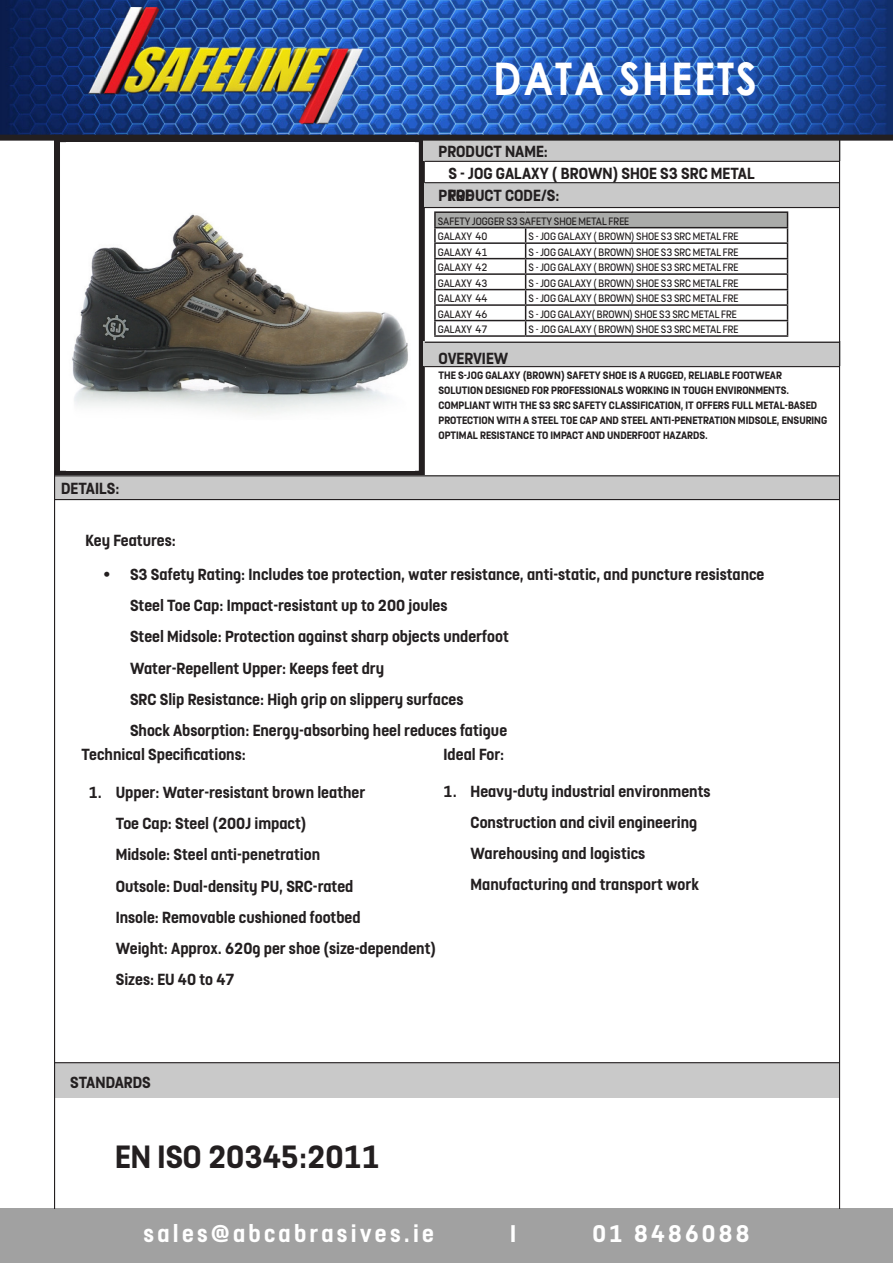
<style>
.page{position:relative;width:893px;height:1263px;background:#fff}
.page>*{position:absolute;margin:0;border:0;box-sizing:border-box;transform-origin:0 0}
.t1{font:700 45px "Century Gothic";letter-spacing:.045em;color:#fff;scale:.9 1}
.t2{font:700 36px "FS Dillon";color:#231f20}
.t3{font:700 27px "FS Dillon";letter-spacing:.12em;color:#fff}
.t4{font:700 18px/31.2px "FS Dillon";color:#231f20}
.t5{font:12px "FS Dillon";color:#231f20}
.t6{font:700 12px/15px "FS Dillon";color:#231f20}
</style>
<div class="page">
<img style="left:0;top:0;width:893px;height:135px">
<div style="left:0;top:1209px;width:893px;height:54px;background:#a1a1a1"></div>
<div style="left:54px;top:136px;width:371px;height:341px;border:6px solid #231f20"></div>
<div style="left:55px;top:1063px;width:784px;height:35px;background:#c9c9c9"></div>
<hr style="left:54px;top:1062px;width:785px;height:1px;background:#231f20">
<div style="left:423px;top:138px;width:417px;height:23px;background:#c9c9c9"></div>
<div style="left:423px;top:342px;width:417px;height:24px;background:#c9c9c9"></div>
<div style="left:54px;top:475px;width:785px;height:24px;background:#c9c9c9"></div>
<div style="left:424px;top:183px;width:415px;height:24px;background:#c9c9c9"></div>
<div style="left:0;top:135px;width:893px;height:6px;background:#231f20"></div>
<hr style="left:425px;top:342px;width:414px;height:1px;background:#231f20">
<hr style="left:425px;top:366px;width:414px;height:1px;background:#231f20">
<hr style="left:425px;top:161px;width:414px;height:1px;background:#231f20">
<hr style="left:425px;top:182px;width:414px;height:1px;background:#231f20">
<hr style="left:54px;top:475px;width:785px;height:1px;background:#231f20">
<hr style="left:54px;top:499px;width:785px;height:1px;background:#231f20">
<hr style="left:423px;top:207px;width:416px;height:1px;background:#231f20">
<hr style="left:54px;top:135px;width:1px;height:1074px;background:#231f20">
<hr style="left:839px;top:135px;width:1px;height:1074px;background:#231f20">
<img style="left:67px;top:214px;width:347px;height:257px">
<div style="left:435px;top:212px;width:352px;height:16px;background:#aaaba9"></div>
<hr style="left:434px;top:211px;width:92px;height:2px;background:#231f20">
<hr style="left:526px;top:211px;width:262px;height:2px;background:#231f20">
<hr style="left:434px;top:227px;width:92px;height:1px;background:#231f20">
<hr style="left:526px;top:227px;width:262px;height:1px;background:#231f20">
<hr style="left:434px;top:242px;width:92px;height:2px;background:#231f20">
<hr style="left:526px;top:242px;width:262px;height:2px;background:#231f20">
<hr style="left:434px;top:258px;width:92px;height:1px;background:#231f20">
<hr style="left:526px;top:258px;width:262px;height:1px;background:#231f20">
<hr style="left:434px;top:273px;width:92px;height:2px;background:#231f20">
<hr style="left:526px;top:273px;width:262px;height:2px;background:#231f20">
<hr style="left:434px;top:289px;width:92px;height:1px;background:#231f20">
<hr style="left:526px;top:289px;width:262px;height:1px;background:#231f20">
<hr style="left:434px;top:304px;width:92px;height:2px;background:#231f20">
<hr style="left:526px;top:304px;width:262px;height:2px;background:#231f20">
<hr style="left:434px;top:320px;width:92px;height:1px;background:#231f20">
<svg style="left:434px;top:213px;width:2px;height:122px"></svg>
<hr style="left:526px;top:320px;width:262px;height:1px;background:#231f20">
<svg style="left:525px;top:228px;width:1px;height:107px"></svg>
<svg style="left:787px;top:213px;width:1px;height:122px"></svg>
<hr style="left:434px;top:335px;width:92px;height:2px;background:#231f20">
<hr style="left:526px;top:335px;width:262px;height:2px;background:#231f20">
<p class="t1" style="left:493px;top:44px;width:294px">DATA SHEETS</p>
<p class="t4" style="left:438px;top:134px;width:111px">PRODUCT NAME:</p>
<p class="t4" style="left:448px;top:161px;width:308px;line-height:21.6px">S - JOG GALAXY ( BROWN) SHOE S3 SRC METAL<br>FRE</p>
<p class="t4" style="left:438px;top:178px;width:123px">PRODUCT CODE/S:</p>
<p class="t5" style="left:438px;top:213px;width:193px">SAFETY JOGGER S3 SAFETY SHOE METAL FREE</p>
<p class="t5" style="left:438px;top:228px;width:51px">GALAXY 40</p>
<p class="t5" style="left:529px;top:228px;width:211px">S - JOG GALAXY ( BROWN) SHOE S3 SRC METAL FRE</p>
<p class="t5" style="left:438px;top:244px;width:51px">GALAXY 41</p>
<p class="t5" style="left:529px;top:244px;width:211px">S - JOG GALAXY ( BROWN) SHOE S3 SRC METAL FRE</p>
<p class="t5" style="left:438px;top:259px;width:51px">GALAXY 42</p>
<p class="t5" style="left:529px;top:259px;width:211px">S - JOG GALAXY ( BROWN) SHOE S3 SRC METAL FRE</p>
<p class="t5" style="left:438px;top:275px;width:51px">GALAXY 43</p>
<p class="t5" style="left:529px;top:275px;width:211px">S - JOG GALAXY ( BROWN) SHOE S3 SRC METAL FRE</p>
<p class="t5" style="left:438px;top:290px;width:51px">GALAXY 44</p>
<p class="t5" style="left:529px;top:290px;width:211px">S - JOG GALAXY ( BROWN) SHOE S3 SRC METAL FRE</p>
<p class="t5" style="left:438px;top:306px;width:51px">GALAXY 46</p>
<p class="t5" style="left:529px;top:306px;width:210px">S - JOG GALAXY( BROWN) SHOE S3 SRC METAL FRE</p>
<p class="t5" style="left:438px;top:321px;width:51px">GALAXY 47</p>
<p class="t5" style="left:529px;top:321px;width:211px">S - JOG GALAXY ( BROWN) SHOE S3 SRC METAL FRE</p>
<p class="t4" style="left:438px;top:341px;width:71px">OVERVIEW</p>
<p class="t4" style="left:61px;top:471px;width:60px">DETAILS:</p>
<p class="t4" style="left:85px;top:524px;width:92px">Key Features:</p>
<p class="t6" style="left:438px;top:367px;width:390px">THE S-JOG GALAXY (BROWN) SAFETY SHOE IS A RUGGED, RELIABLE FOOTWEAR SOLUTION DESIGNED FOR PROFESSIONALS WORKING IN TOUGH ENVIRONMENTS.<br>COMPLIANT WITH THE S3 SRC SAFETY CLASSIFICATION, IT OFFERS FULL METAL-BASED PROTECTION WITH A STEEL TOE CAP AND STEEL ANTI-PENETRATION MIDSOLE, ENSURING OPTIMAL RESISTANCE TO IMPACT AND UNDERFOOT HAZARDS.</p>
<p class="t4" style="left:130px;top:557px;width:636px;text-indent:-27px">• S3 Safety Rating: Includes toe protection, water resistance, anti-static, and puncture resistance Steel Toe Cap: Impact-resistant up to 200 joules<br>Steel Midsole: Protection against sharp objects underfoot<br>Water-Repellent Upper: Keeps feet dry<br>SRC Slip Resistance: High grip on slippery surfaces<br>Shock Absorption: Energy-absorbing heel reduces fatigue</p>
<p class="t4" style="left:82px;top:737px;width:166px">Technical Specifications:</p>
<p class="t4" style="left:444px;top:737px;width:62px">Ideal For:</p>
<p class="t4" style="left:116px;top:775px;width:322px;text-indent:-27px">1. Upper: Water-resistant brown leather<br>Toe Cap: Steel (200J impact)<br>Midsole: Steel anti-penetration<br>Outsole: Dual-density PU, SRC-rated<br>Insole: Removable cushioned footbed<br>Weight: Approx. 620g per shoe (size-dependent)<br>Sizes: EU 40 to 47</p>
<p class="t4" style="left:471px;top:774px;width:241px;text-indent:-27px">1. Heavy-duty industrial environments Construction and civil engineering Warehousing and logistics Manufacturing and transport work</p>
<p class="t4" style="left:70px;top:1065px;width:82px">STANDARDS</p>
<p class="t2" style="left:115px;top:1130px;width:266px">EN ISO 20345:2011</p>
<p class="t3" style="left:144px;top:1214px;width:292px">sales@abcabrasives.ie</p>
<p class="t3" style="left:510px;top:1214px;width:8px">I</p>
<p class="t3" style="left:592px;top:1214px;width:158px">01 8486088</p>
</div>
